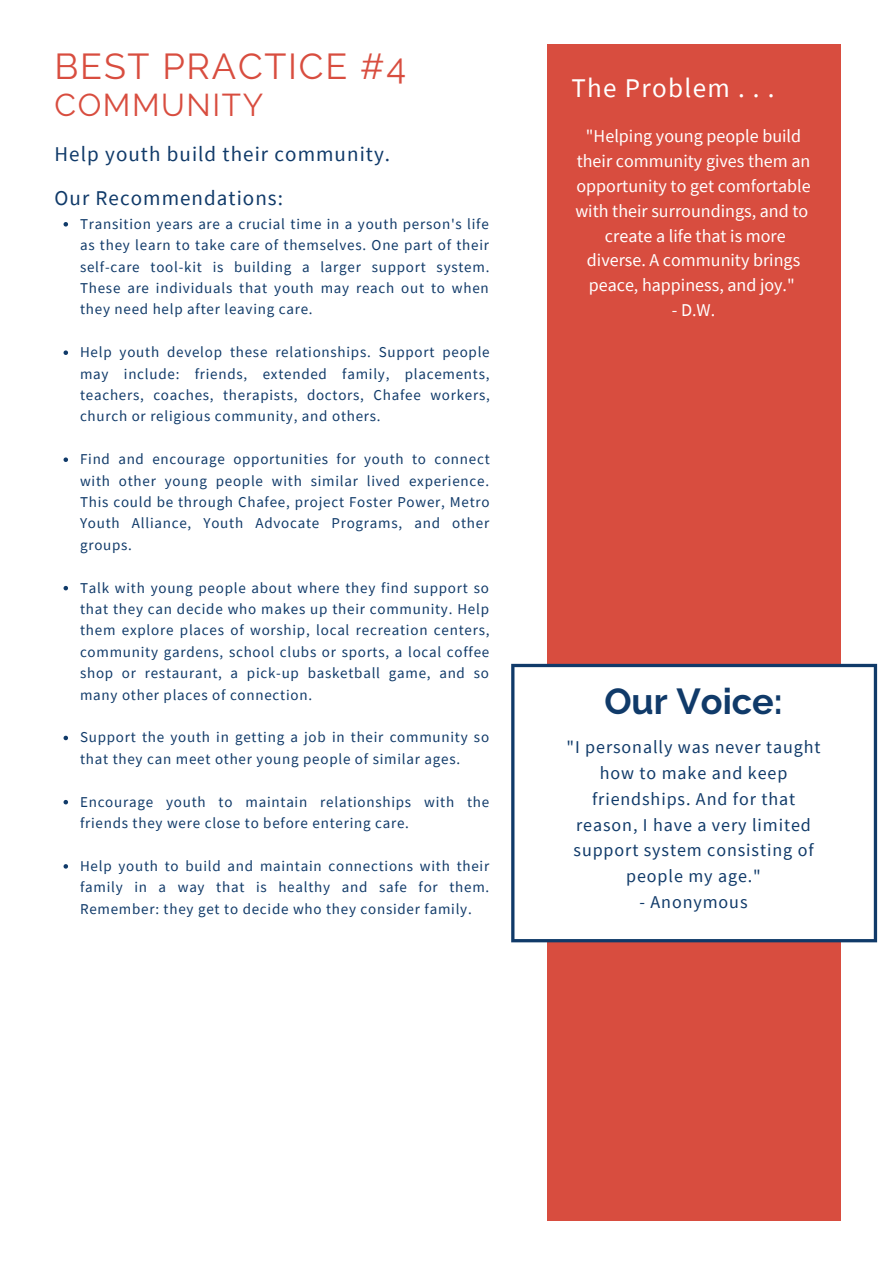
<style>
.page{position:relative;width:894px;height:1264px;background:#fff}
.page>*{position:absolute;margin:0;border:0;box-sizing:border-box;transform-origin:0 0}
.t1{font:36px "Raleway";letter-spacing:.05em;color:#d84d3f}
.t2{font:700 36px "Raleway";color:#103a69}
.t3{font:31.5px "Raleway";letter-spacing:.05em;color:#d84d3f}
.t4{font:27px "Source Sans Pro";letter-spacing:.05em;color:#fff}
.t5{font:21px "Source Sans Pro";letter-spacing:.05em;color:#103a69}
.t6{font:18px/24.8px "Source Sans Pro";color:#fff;text-align:center}
.t7{font:18px/26px "Source Sans Pro";letter-spacing:.05em;color:#103a69;text-align:center}
.t8{font:15px/21.5px "Source Sans Pro";letter-spacing:.05em;color:#103a69;text-align:justify}
</style>
<div class="page">
<svg style="left:63px;top:222px;width:5px;height:4px"></svg>
<svg style="left:63px;top:350px;width:5px;height:5px"></svg>
<svg style="left:63px;top:457px;width:5px;height:5px"></svg>
<svg style="left:63px;top:586px;width:5px;height:4px"></svg>
<svg style="left:63px;top:735px;width:5px;height:5px"></svg>
<svg style="left:63px;top:800px;width:5px;height:4px"></svg>
<svg style="left:63px;top:864px;width:5px;height:4px"></svg>
<div style="left:547px;top:45px;width:292px;height:1175px;background:#d84d3f"></div>
<svg style="left:511px;top:664px;width:365px;height:278px;fill:#fff"></svg>
<div style="left:547px;top:700px;width:293px;height:206px;background:#fff"></div>
<p class="t1" style="left:54px;top:45px;width:353px">BEST PRACTICE #4</p>
<p class="t3" style="left:54px;top:87px;width:210px">COMMUNITY</p>
<p class="t5" style="left:54px;top:140px;width:337px">Help youth build their community.</p>
<p class="t5" style="left:54px;top:184px;width:230px">Our Recommendations:</p>
<p class="t8" style="left:80px;top:213px;width:411px">Transition years are a crucial time in a youth person's life as they learn to take care of themselves. One part of their self-care tool-kit is building a larger support system.<br>These are individuals that youth may reach out to when they need help after leaving care.</p>
<p class="t8" style="left:80px;top:341px;width:411px">Help youth develop these relationships. Support people may include: friends, extended family, placements, teachers, coaches, therapists, doctors, Chafee workers, church or religious community, and others.</p>
<p class="t8" style="left:80px;top:448px;width:411px">Find and encourage opportunities for youth to connect with other young people with similar lived experience.<br>This could be through Chafee, project Foster Power, Metro Youth Alliance, Youth Advocate Programs, and other groups.</p>
<p class="t8" style="left:80px;top:576px;width:411px">Talk with young people about where they find support so that they can decide who makes up their community. Help them explore places of worship, local recreation centers, community gardens, school clubs or sports, a local coffee shop or restaurant, a pick-up basketball game, and so many other places of connection.</p>
<p class="t8" style="left:80px;top:726px;width:410px">Support the youth in getting a job in their community so that they can meet other young people of similar ages.</p>
<p class="t8" style="left:80px;top:790px;width:410px">Encourage youth to maintain relationships with the friends they were close to before entering care.</p>
<p class="t8" style="left:80px;top:854px;width:410px">Help youth to build and maintain connections with their family in a way that is healthy and safe for them.<br>Remember: they get to decide who they consider family.</p>
<p class="t4" style="left:571px;top:70px;width:204px">The Problem . . .</p>
<p class="t6" style="left:575px;top:124px;width:237px">"Helping young people build their community gives them an opportunity to get comfortable with their surroundings, and to create a life that is more diverse. A community brings peace, happiness, and joy."</p>
<p class="t6" style="left:671px;top:297px;width:45px">- D.W.</p>
<p class="t2" style="left:604px;top:680px;width:180px">Our Voice:</p>
<p class="t7" style="left:566px;top:733px;width:255px">"I personally was never taught how to make and keep friendships. And for that reason, I have a very limited support system consisting of people my age."</p>
<p class="t7" style="left:639px;top:888px;width:109px">- Anonymous</p>
</div>
